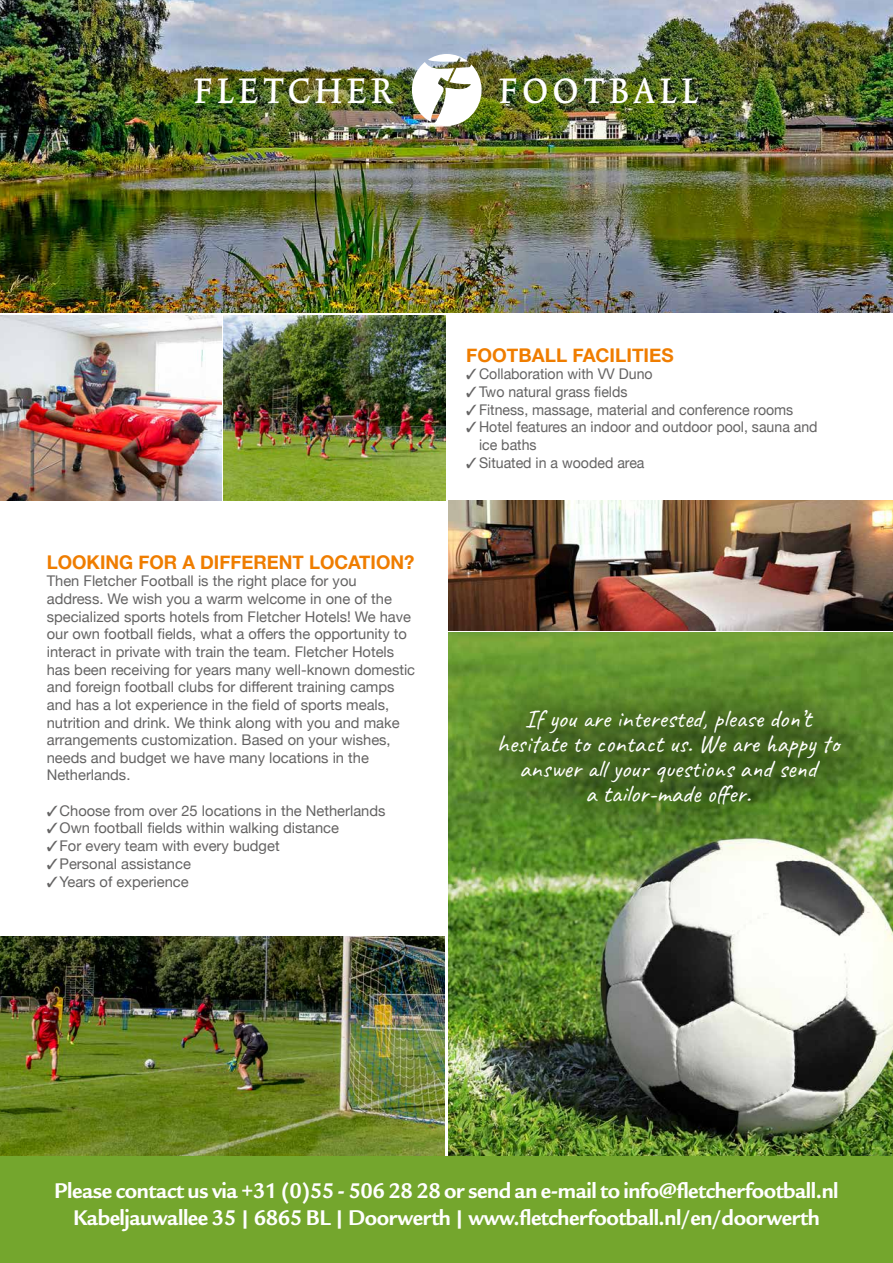
<style>
.page{position:relative;width:893px;height:1263px;background:#fff}
.page>*{position:absolute;margin:0;border:0;box-sizing:border-box;transform-origin:0 0}
.t1{font:42px "Trinite No 2 Med Con";letter-spacing:.125em;color:#fff}
.t2{font:25.5px/25.2px "Caveat";color:#fff;text-align:center}
.t3{font:700 23.1px/27.8px "Legacy Sans ITC Std";letter-spacing:-.02em;color:#fff;text-align:center}
.t4{font:700 18.9px "Helvetica Neue";color:#ef7d00}
.t5{font:14.7px/17.7px "Helvetica Neue";color:#646363}
.t6{font:14.7px/17.7px "Helvetica Neue";color:#646363;scale:.96 1}
</style>
<div class="page">
<img style="left:448px;top:500px;width:445px;height:130px">
<img style="left:0;top:0;width:893px;height:313px">
<img style="left:0;top:316px;width:221px;height:184px">
<img style="left:224px;top:316px;width:221px;height:184px">
<img style="left:0;top:936px;width:445px;height:220px">
<img style="left:448px;top:632px;width:445px;height:524px">
<div style="left:461px;top:671px;width:418px;height:172px;background:#000;opacity:.3"></div>
<img style="left:412px;top:54px;width:70px;height:72px">
<div style="left:0;top:1156px;width:893px;height:107px;background:#74a62d"></div>
<h1 class="t1" style="left:194px;top:72px;width:200px">FLETCHER</h1>
<h1 class="t1" style="left:499px;top:72px;width:200px">FOOTBALL</h1>
<p class="t4" style="left:47px;top:547px;width:369px">LOOKING FOR A DIFFERENT LOCATION?</p>
<p class="t5" style="left:47px;top:573px;width:370px">Then Fletcher Football is the right place for you address. We wish you a warm welcome in one of the specialized sports hotels from Fletcher Hotels! We have our own football fields, what a offers the opportunity to interact in private with train the team. Fletcher Hotels has been receiving for years many well-known domestic and foreign football clubs for different training camps and has a lot experience in the field of sports meals, nutrition and drink. We think along with you and make arrangements customization. Based on your wishes, needs and budget we have many locations in the Netherlands.</p>
<p class="t5" style="left:47px;top:802px;width:340px">✓Choose from over 25 locations in the Netherlands</p>
<p class="t5" style="left:47px;top:820px;width:294px">✓Own football fields within walking distance</p>
<p class="t5" style="left:47px;top:838px;width:234px">✓For every team with every budget</p>
<p class="t5" style="left:47px;top:855px;width:146px">✓Personal assistance</p>
<p class="t5" style="left:47px;top:873px;width:144px">✓Years of experience</p>
<p class="t4" style="left:466px;top:340px;width:209px">FOOTBALL FACILITIES</p>
<p class="t6" style="left:466px;top:366px;width:196px">✓Collaboration with VV Duno</p>
<p class="t6" style="left:466px;top:384px;width:169px">✓Two natural grass fields</p>
<p class="t6" style="left:466px;top:402px;width:342px">✓Fitness, massage, material and conference rooms</p>
<p class="t6" style="left:479px;top:419px;width:354px;text-indent:-13px">✓Hotel features an indoor and outdoor pool, sauna and ice baths</p>
<p class="t6" style="left:466px;top:455px;width:187px">✓Situated in a wooded area</p>
<h2 class="t2" style="left:497px;top:705px;width:344px">If you are interested, please don’t hesitate to contact us. We are happy to answer all your questions and send<br>a tailor-made offer.</h2>
<h3 class="t3" style="left:54px;top:1177px;width:786px">Please contact us via +31 (0)55 - 506 28 28 or send an e-mail to info@fletcherfootball.nl<br>Kabeljauwallee 35 | 6865 BL | Doorwerth | www.fletcherfootball.nl/en/doorwerth</h3>
</div>
